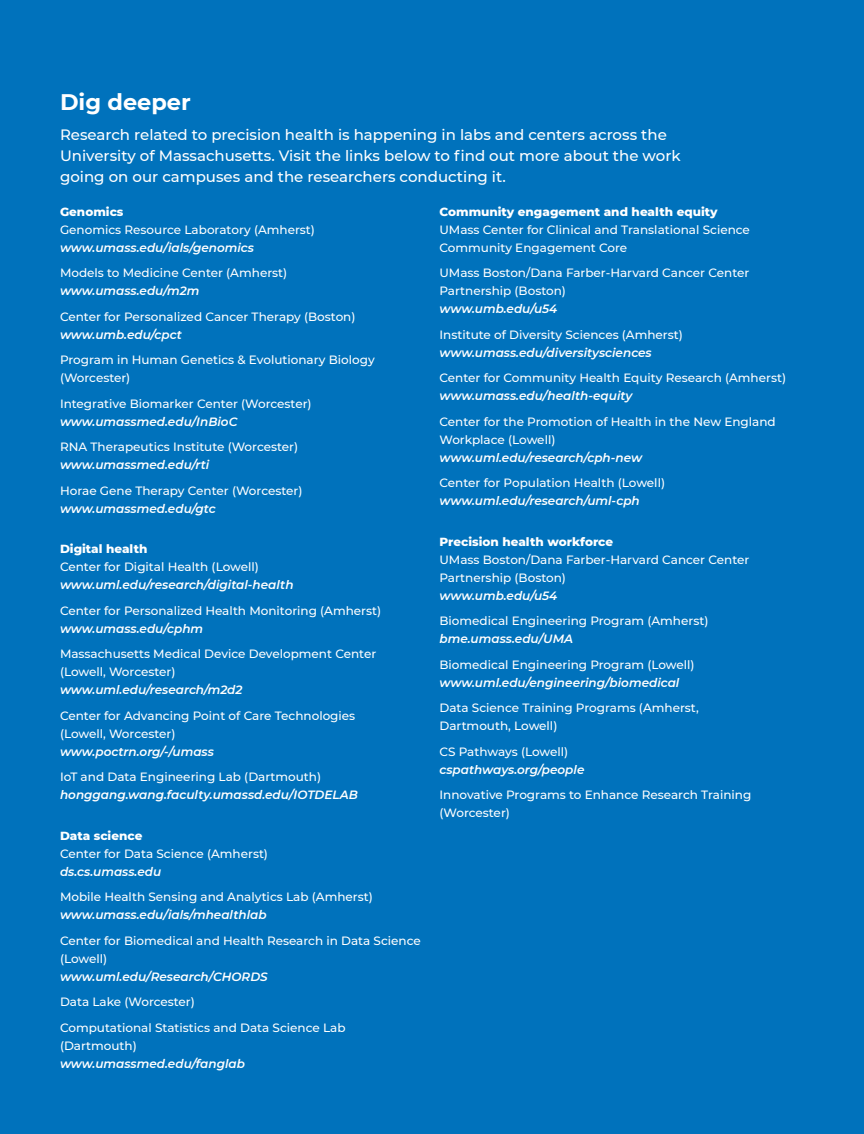
<style>
.page{position:relative;width:864px;height:1134px;background:#0072bc}
.page>*{position:absolute;margin:0;border:0;box-sizing:border-box;transform-origin:0 0}
.t1{font:700 22.5px "Montserrat";color:#fff}
.t2{font:500 15px/21px "Montserrat";color:#fff}
.t3{font:500 12px/18px "Montserrat";color:#fff}
.t4{font:italic 600 12px "Montserrat";color:#fff}
.t5{font:800 12px "Montserrat";color:#fff}
</style>
<div class="page">
<h1 class="t1" style="left:60px;top:86px;width:132px">Dig deeper</h1>
<p class="t2" style="left:60px;top:124px;width:622px">Research related to precision health is happening in labs and centers across the<br>University of Massachusetts. Visit the links below to find out more about the work going on our campuses and the researchers conducting it.</p>
<p class="t5" style="left:60px;top:203px;width:65px">Genomics</p>
<p class="t3" style="left:60px;top:220px;width:257px">Genomics Resource Laboratory (Amherst)</p>
<p class="t4" style="left:60px;top:239px;width:196px">www.umass.edu/ials/genomics</p>
<p class="t3" style="left:60px;top:263px;width:229px">Models to Medicine Center (Amherst)</p>
<p class="t4" style="left:60px;top:282px;width:141px">www.umass.edu/m2m</p>
<p class="t3" style="left:60px;top:307px;width:297px">Center for Personalized Cancer Therapy (Boston)</p>
<p class="t4" style="left:60px;top:326px;width:123px">www.umb.edu/cpct</p>
<p class="t3" style="left:60px;top:350px;width:316px">Program in Human Genetics &amp; Evolutionary Biology (Worcester)</p>
<p class="t3" style="left:60px;top:394px;width:253px">Integrative Biomarker Center (Worcester)</p>
<p class="t4" style="left:60px;top:413px;width:179px">www.umassmed.edu/InBioC</p>
<p class="t3" style="left:60px;top:437px;width:240px">RNA Therapeutics Institute (Worcester)</p>
<p class="t4" style="left:60px;top:456px;width:151px">www.umassmed.edu/rti</p>
<p class="t3" style="left:60px;top:481px;width:244px">Horae Gene Therapy Center (Worcester)</p>
<p class="t4" style="left:60px;top:500px;width:157px">www.umassmed.edu/gtc</p>
<p class="t5" style="left:60px;top:540px;width:89px">Digital health</p>
<p class="t3" style="left:60px;top:557px;width:200px">Center for Digital Health (Lowell)</p>
<p class="t4" style="left:60px;top:576px;width:235px">www.uml.edu/research/digital-health</p>
<p class="t3" style="left:60px;top:601px;width:323px">Center for Personalized Health Monitoring (Amherst)</p>
<p class="t4" style="left:60px;top:620px;width:145px">www.umass.edu/cphm</p>
<p class="t3" style="left:60px;top:644px;width:318px">Massachusetts Medical Device Development Center (Lowell, Worcester)</p>
<p class="t4" style="left:60px;top:681px;width:184px">www.uml.edu/research/m2d2</p>
<p class="t3" style="left:60px;top:706px;width:297px">Center for Advancing Point of Care Technologies (Lowell, Worcester)</p>
<p class="t4" style="left:60px;top:743px;width:155px">www.poctrn.org/-/umass</p>
<p class="t3" style="left:60px;top:767px;width:263px">IoT and Data Engineering Lab (Dartmouth)</p>
<p class="t4" style="left:60px;top:786px;width:299px">honggang.wang.faculty.umassd.edu/IOTDELAB</p>
<p class="t5" style="left:60px;top:827px;width:84px">Data science</p>
<p class="t3" style="left:60px;top:844px;width:210px">Center for Data Science (Amherst)</p>
<p class="t4" style="left:60px;top:863px;width:103px">ds.cs.umass.edu</p>
<p class="t3" style="left:60px;top:887px;width:314px">Mobile Health Sensing and Analytics Lab (Amherst)</p>
<p class="t4" style="left:60px;top:906px;width:208px">www.umass.edu/ials/mhealthlab</p>
<p class="t3" style="left:60px;top:931px;width:362px">Center for Biomedical and Health Research in Data Science (Lowell)</p>
<p class="t4" style="left:60px;top:968px;width:209px">www.uml.edu/Research/CHORDS</p>
<p class="t3" style="left:60px;top:989px;width:287px;line-height:25.5px">Data Lake (Worcester)<br>Computational Statistics and Data Science Lab</p>
<p class="t3" style="left:60px;top:1036px;width:78px">(Dartmouth)</p>
<p class="t4" style="left:60px;top:1055px;width:187px">www.umassmed.edu/fanglab</p>
<p class="t5" style="left:440px;top:203px;width:280px">Community engagement and health equity</p>
<p class="t3" style="left:440px;top:220px;width:312px">UMass Center for Clinical and Translational Science<br>Community Engagement Core</p>
<p class="t3" style="left:440px;top:263px;width:311px">UMass Boston/Dana Farber-Harvard Cancer Center<br>Partnership (Boston)</p>
<p class="t4" style="left:440px;top:300px;width:119px">www.umb.edu/u54</p>
<p class="t3" style="left:440px;top:325px;width:245px">Institute of Diversity Sciences (Amherst)</p>
<p class="t4" style="left:440px;top:344px;width:214px">www.umass.edu/diversitysciences</p>
<p class="t3" style="left:440px;top:368px;width:348px">Center for Community Health Equity Research (Amherst)</p>
<p class="t4" style="left:440px;top:387px;width:194px">www.umass.edu/health-equity</p>
<p class="t3" style="left:440px;top:412px;width:338px">Center for the Promotion of Health in the New England<br>Workplace (Lowell)</p>
<p class="t4" style="left:440px;top:449px;width:204px">www.uml.edu/research/cph-new</p>
<p class="t3" style="left:440px;top:473px;width:227px">Center for Population Health (Lowell)</p>
<p class="t4" style="left:440px;top:492px;width:202px">www.uml.edu/research/uml-cph</p>
<p class="t5" style="left:440px;top:533px;width:175px">Precision health workforce</p>
<p class="t3" style="left:440px;top:550px;width:311px">UMass Boston/Dana Farber-Harvard Cancer Center<br>Partnership (Boston)</p>
<p class="t4" style="left:440px;top:587px;width:119px">www.umb.edu/u54</p>
<p class="t3" style="left:440px;top:611px;width:270px">Biomedical Engineering Program (Amherst)</p>
<p class="t4" style="left:440px;top:630px;width:135px">bme.umass.edu/UMA</p>
<p class="t3" style="left:440px;top:655px;width:257px">Biomedical Engineering Program (Lowell)</p>
<p class="t4" style="left:440px;top:674px;width:241px">www.uml.edu/engineering/biomedical</p>
<p class="t3" style="left:440px;top:698px;width:261px">Data Science Training Programs (Amherst,<br>Dartmouth, Lowell)</p>
<p class="t3" style="left:440px;top:742px;width:130px">CS Pathways (Lowell)</p>
<p class="t4" style="left:440px;top:761px;width:146px">cspathways.org/people</p>
<p class="t3" style="left:440px;top:785px;width:313px">Innovative Programs to Enhance Research Training (Worcester)</p>
</div>
